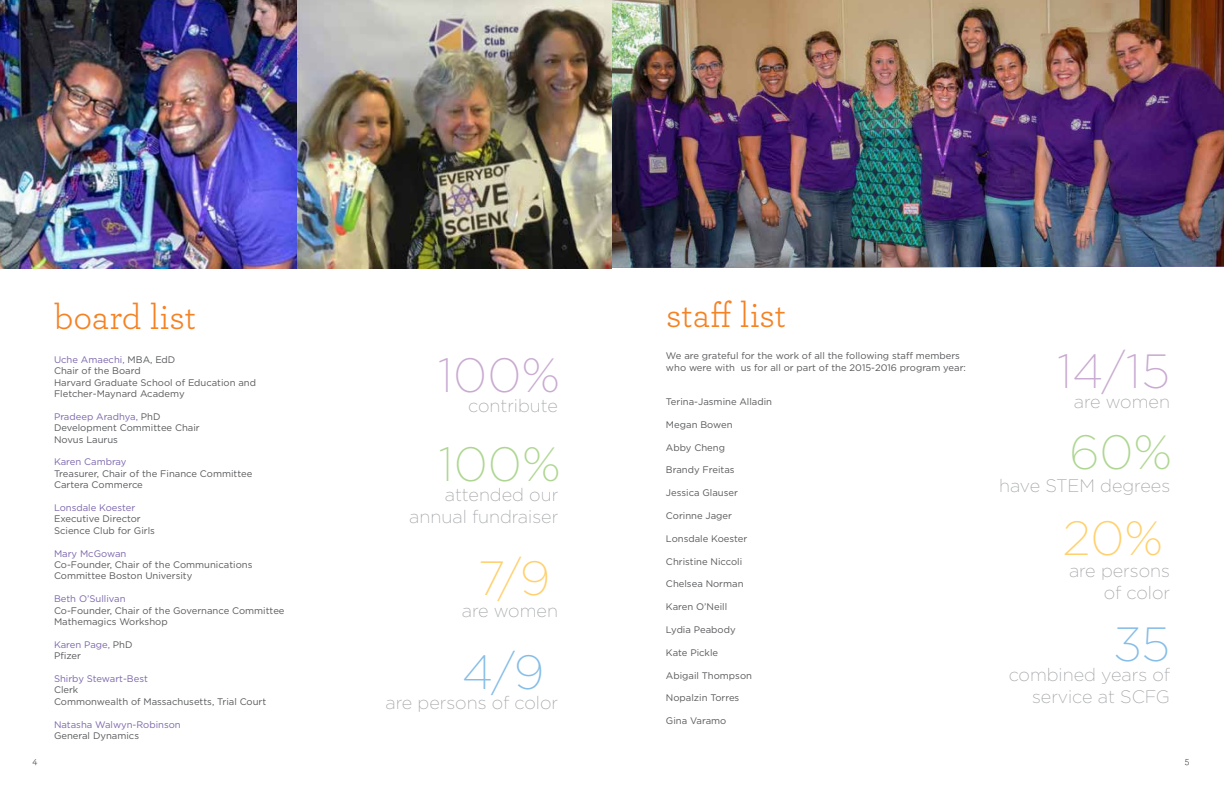
<style>
.page{position:relative;width:1224px;height:792px;background:#fff}
.page>*{position:absolute;margin:0;border:0;box-sizing:border-box;transform-origin:0 0}
.t1{font:200 48px "Gotham";color:#c9aad1}
.t2{font:200 48px "Gotham";color:#aed691}
.t3{font:200 48px "Gotham";color:#ffd06d}
.t4{font:200 48px "Gotham";color:#85bde7}
.t5{font:36px "Archer";color:#f58223}
.t6{font:200 18px/21.6px "Gotham";color:#9d9fa2;text-align:right}
.t7{font:10px "Archer";color:#414042}
.t8{font:9.5px/11.4px "Gotham";color:#58595b}
.t9{font:9.5px/11.4px "Gotham";color:#7b66ad}
.s1{color:#7b66ad}
.s2{color:#58595b}
</style>
<div class="page">
<img style="left:0;top:0;width:297px;height:269px">
<img style="left:297px;top:0;width:315px;height:269px">
<img style="left:612px;top:0;width:612px;height:268px">
<h2 class="t5" style="left:54px;top:292px;width:144px">board list</h2>
<p class="t8" style="left:54px;top:353px;width:204px"><span class="s1">Uche Amaechi,</span> MBA, EdD<br>Chair of the Board<br>Harvard Graduate School of Education and<br>Fletcher-Maynard Academy</p>
<p class="t8" style="left:54px;top:410px;width:147px"><span class="s1">Pradeep Aradhya,</span> PhD<br>Development Committee Chair<br>Novus Laurus</p>
<p class="t9" style="left:54px;top:456px;width:74px">Karen Cambray</p>
<p class="t8" style="left:54px;top:467px;width:200px">Treasurer, Chair of the Finance Committee<br>Cartera Commerce</p>
<p class="t9" style="left:54px;top:502px;width:83px">Lonsdale Koester</p>
<p class="t8" style="left:54px;top:513px;width:103px">Executive Director<br>Science Club for Girls</p>
<p class="t9" style="left:54px;top:547px;width:74px">Mary McGowan</p>
<p class="t8" style="left:54px;top:559px;width:200px">Co-Founder, Chair of the Communications<br>Committee Boston University</p>
<p class="t9" style="left:54px;top:593px;width:73px">Beth O’Sullivan</p>
<p class="t8" style="left:54px;top:604px;width:232px">Co-Founder, Chair of the Governance Committee<br>Mathemagics Workshop</p>
<p class="t9" style="left:54px;top:638px;width:80px">Karen Page, <span class="s2">PhD<br>Pfizer</span></p>
<p class="t9" style="left:54px;top:673px;width:95px">Shirby Stewart-Best</p>
<p class="t8" style="left:54px;top:684px;width:214px">Clerk<br>Commonwealth of Massachusetts, Trial Court</p>
<p class="t9" style="left:54px;top:718px;width:128px">Natasha Walwyn-Robinson</p>
<p class="t8" style="left:54px;top:730px;width:87px">General Dynamics</p>
<h1 class="t1" style="left:438px;top:346px;width:124px">100%</h1>
<h3 class="t6" style="left:468px;top:395px;width:91px">contribute</h3>
<h1 class="t2" style="left:438px;top:434px;width:124px">100%</h1>
<h3 class="t6" style="left:409px;top:483px;width:150px">attended our annual fundraiser</h3>
<h1 class="t3" style="left:478px;top:548px;width:74px">7/9</h1>
<h3 class="t6" style="left:462px;top:599px;width:98px">are women</h3>
<h1 class="t4" style="left:462px;top:642px;width:84px">4/9</h1>
<h3 class="t6" style="left:386px;top:692px;width:174px">are persons of color</h3>
<h2 class="t5" style="left:666px;top:290px;width:122px">staff list</h2>
<p class="t8" style="left:666px;top:350px;width:302px">We are grateful for the work of all the following staff members who were with us for all or part of the 2015-2016 program year:</p>
<p class="t8" style="left:666px;top:396px;width:108px">Terina-Jasmine Alladin</p>
<p class="t8" style="left:666px;top:418px;width:68px">Megan Bowen</p>
<p class="t8" style="left:666px;top:441px;width:60px">Abby Cheng</p>
<p class="t8" style="left:666px;top:464px;width:70px">Brandy Freitas</p>
<p class="t8" style="left:666px;top:487px;width:74px">Jessica Glauser</p>
<p class="t8" style="left:666px;top:510px;width:68px">Corinne Jager</p>
<p class="t8" style="left:666px;top:532px;width:83px">Lonsdale Koester</p>
<p class="t8" style="left:666px;top:555px;width:78px">Christine Niccoli</p>
<p class="t8" style="left:666px;top:578px;width:79px">Chelsea Norman</p>
<p class="t8" style="left:666px;top:601px;width:63px">Karen O’Neill</p>
<p class="t8" style="left:666px;top:624px;width:71px">Lydia Peabody</p>
<p class="t8" style="left:666px;top:646px;width:54px">Kate Pickle</p>
<p class="t8" style="left:666px;top:669px;width:88px">Abigail Thompson</p>
<p class="t8" style="left:666px;top:692px;width:75px">Nopalzin Torres</p>
<p class="t8" style="left:666px;top:715px;width:62px">Gina Varamo</p>
<h1 class="t1" style="left:1057px;top:341px;width:114px">14/15</h1>
<h3 class="t6" style="left:1074px;top:390px;width:98px">are women</h3>
<h1 class="t2" style="left:1069px;top:422px;width:105px">60%</h1>
<h3 class="t6" style="left:999px;top:474px;width:173px">have STEM degrees</h3>
<h1 class="t3" style="left:1063px;top:508px;width:102px">20%</h1>
<h3 class="t6" style="left:1069px;top:559px;width:102px">are persons of color</h3>
<h1 class="t4" style="left:1114px;top:614px;width:57px">35</h1>
<h3 class="t6" style="left:1009px;top:663px;width:163px">combined years of service at SCFG</h3>
<p class="t7" style="left:32px;top:754px;width:6px">4</p>
<p class="t7" style="left:1185px;top:754px;width:6px">5</p>
</div>
